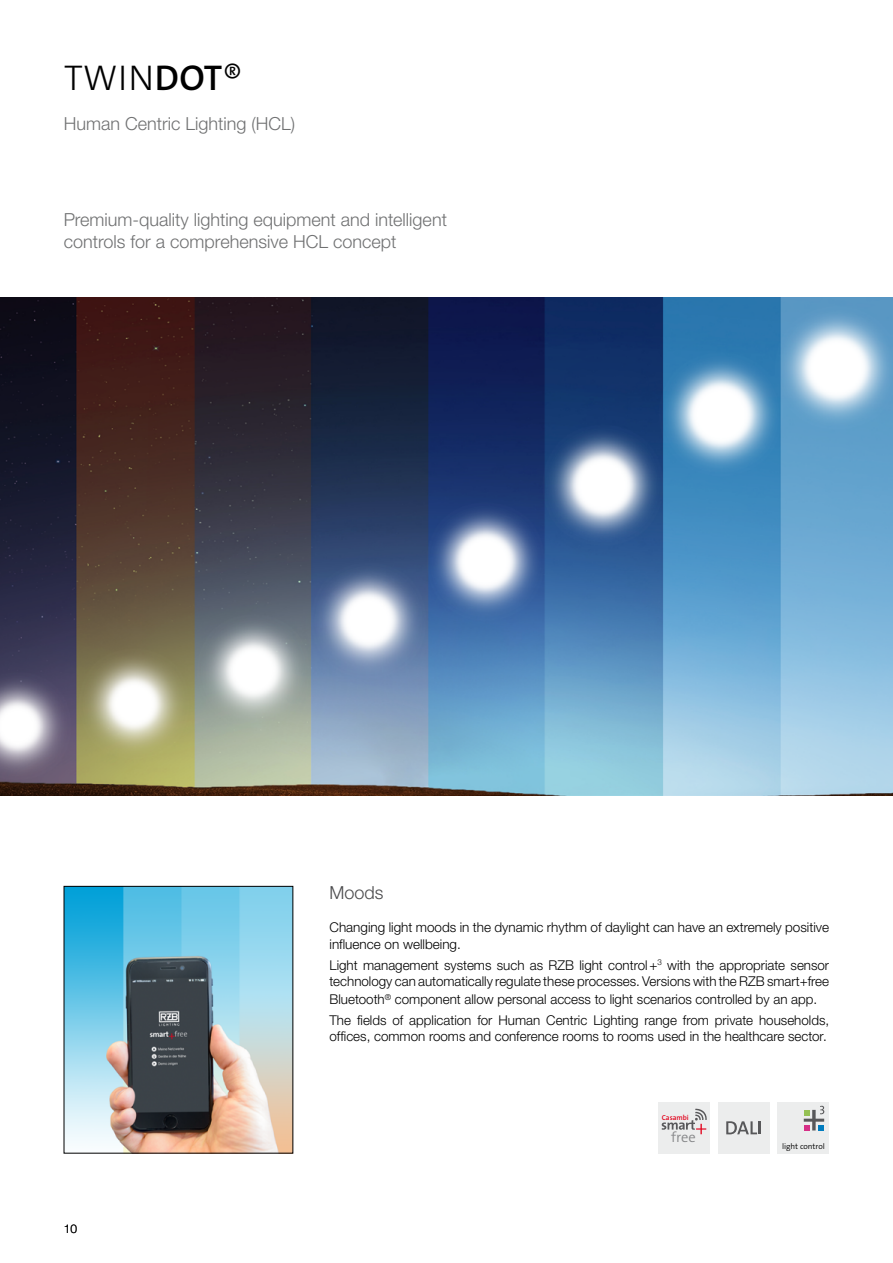
<style>
.page{position:relative;width:893px;height:1263px;background:#fff}
.page>*{position:absolute;margin:0;border:0;box-sizing:border-box;transform-origin:0 0}
.t1{font:300 36px "The Sans B W3";color:#000}
.t2{font:300 18px/22.5px "Helvetica Neue LTW1 G";color:#707172}
.t3{font:300 18px "Helvetica Neue LTW1 G";color:#4b4b4d}
.t4{font:300 14.55px "The Sans B W4";color:#87888a}
.t5{font:300 13.5px/16.5px "Helvetica Neue LTW1 G";color:#000}
.t6{font:300 12px "Helvetica Neue LTW1 G";color:#000}
.t7{font:300 7.95px "The Sans B W4";color:#000}
.t8{font:600 7.2px "The Sans B W6";color:#e2001a}
.s1{font-family:"The Sans B W6";font-weight:600}
</style>
<div class="page">
<div style="left:778px;top:1102px;width:51px;height:51px;background:#eceded"></div>
<svg style="left:804px;top:1106px;width:20px;height:24px"></svg>
<div style="left:718px;top:1102px;width:51px;height:51px;background:#eceded"></div>
<svg style="left:726px;top:1121px;width:35px;height:13px"></svg>
<div style="left:658px;top:1102px;width:51px;height:51px;background:#eceded"></div>
<svg style="left:662px;top:1108px;width:45px;height:26px"></svg>
<img style="left:0;top:298px;width:893px;height:497px">
<img style="left:66px;top:888px;width:225px;height:263px">
<h1 class="t1" style="left:64px;top:55px;width:180px">TWIN<span class="s1">DOT</span>®</h1>
<h2 class="t2" style="left:64px;top:112px;width:233px">Human Centric Lighting (HCL)</h2>
<h2 class="t2" style="left:64px;top:208px;width:385px">Premium-quality lighting equipment and intelligent controls for a comprehensive HCL concept</h2>
<h2 class="t3" style="left:330px;top:881px;width:55px">Moods</h2>
<p class="t5" style="left:330px;top:919px;width:501px">Changing light moods in the dynamic rhythm of daylight can have an extremely positive influence on wellbeing.</p>
<p class="t5" style="left:330px;top:957px;width:501px">Light management systems such as RZB light control+<sup>3</sup> with the appropriate sensor technology can automatically regulate these processes. Versions with the RZB smart+free</p>
<p class="t5" style="left:330px;top:989px;width:501px;line-height:20.7px">Bluetooth<sup>®</sup> component allow personal access to light scenarios controlled by an app.<br>The fields of application for Human Centric Lighting range from private households,</p>
<p class="t5" style="left:330px;top:1028px;width:499px">offices, common rooms and conference rooms to rooms used in the healthcare sector.</p>
<p class="t6" style="left:64px;top:1222px;width:15px">10</p>
<p class="t8" style="left:662px;top:1112px;width:29px">Casambi</p>
<p class="t4" style="left:671px;top:1128px;width:26px">free</p>
<p class="t7" style="left:782px;top:1141px;width:44px">light control</p>
</div>
